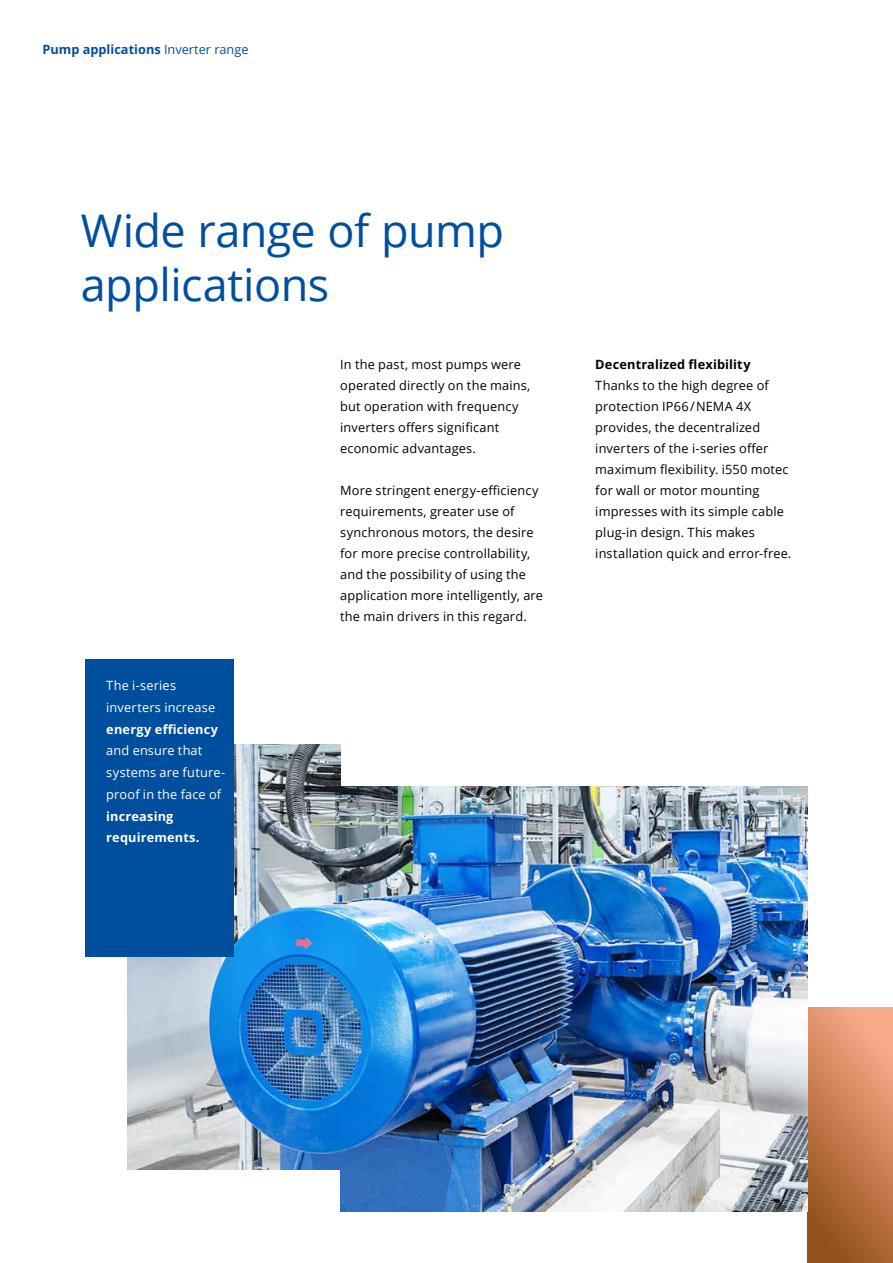
<style>
.page{position:relative;width:893px;height:1263px;background:#fff}
.page>*{position:absolute;margin:0;border:0;box-sizing:border-box;transform-origin:0 0}
.t1{font:45px/54px "Open Sans";letter-spacing:-.01em;color:#004f9f}
.t2{font:12.75px/21px "Open Sans";letter-spacing:.015em;color:#000}
.t3{font:12.75px/21.8px "Open Sans";letter-spacing:.015em;color:#fff}
.t4{font:700 12.75px/21.8px "Open Sans";letter-spacing:.015em;color:#fff}
.t5{font:700 12.75px "Open Sans";color:#004f9f}
.t6{font:700 12.75px "Open Sans";letter-spacing:.01em;color:#000}
.s1{font-weight:400}
</style>
<div class="page">
<svg style="left:808px;top:1008px;width:85px;height:255px;background:#c57c50"></svg>
<img style="left:128px;top:744px;width:212px;height:425px">
<img style="left:340px;top:787px;width:468px;height:425px">
<div style="left:85px;top:659px;width:149px;height:298px;background:#004f9f"></div>
<p class="t5" style="left:43px;top:41px;width:208px">Pump applications <span class="s1">Inverter range</span></p>
<h1 class="t1" style="left:81px;top:203px;width:425px">Wide range of pump applications</h1>
<p class="t3" style="left:106px;top:674px;width:110px">The i-series inverters increase</p>
<p class="t4" style="left:106px;top:718px;width:113px">energy efficiency</p>
<p class="t3" style="left:106px;top:739px;width:120px">and ensure that systems are future&shy;proof in the face of</p>
<p class="t4" style="left:106px;top:805px;width:95px">increasing requirements.</p>
<p class="t2" style="left:340px;top:354px;width:192px">In the past, most pumps were operated directly on the mains, but operation with frequency inverters offers significant economic advantages.</p>
<p class="t2" style="left:340px;top:480px;width:204px">More stringent energy-efficiency requirements, greater use of synchronous motors, the desire for more precise controllability, and the possibility of using the application more intelligently, are the main drivers in this regard.</p>
<p class="t6" style="left:595px;top:356px;width:157px">Decentralized flexibility</p>
<p class="t2" style="left:595px;top:375px;width:198px">Thanks to the high degree of protection IP66/NEMA 4X provides, the decentralized inverters of the i-series offer maximum flexibility. i550 motec for wall or motor mounting impresses with its simple cable plug-in design. This makes installation quick and error-free.</p>
</div>
